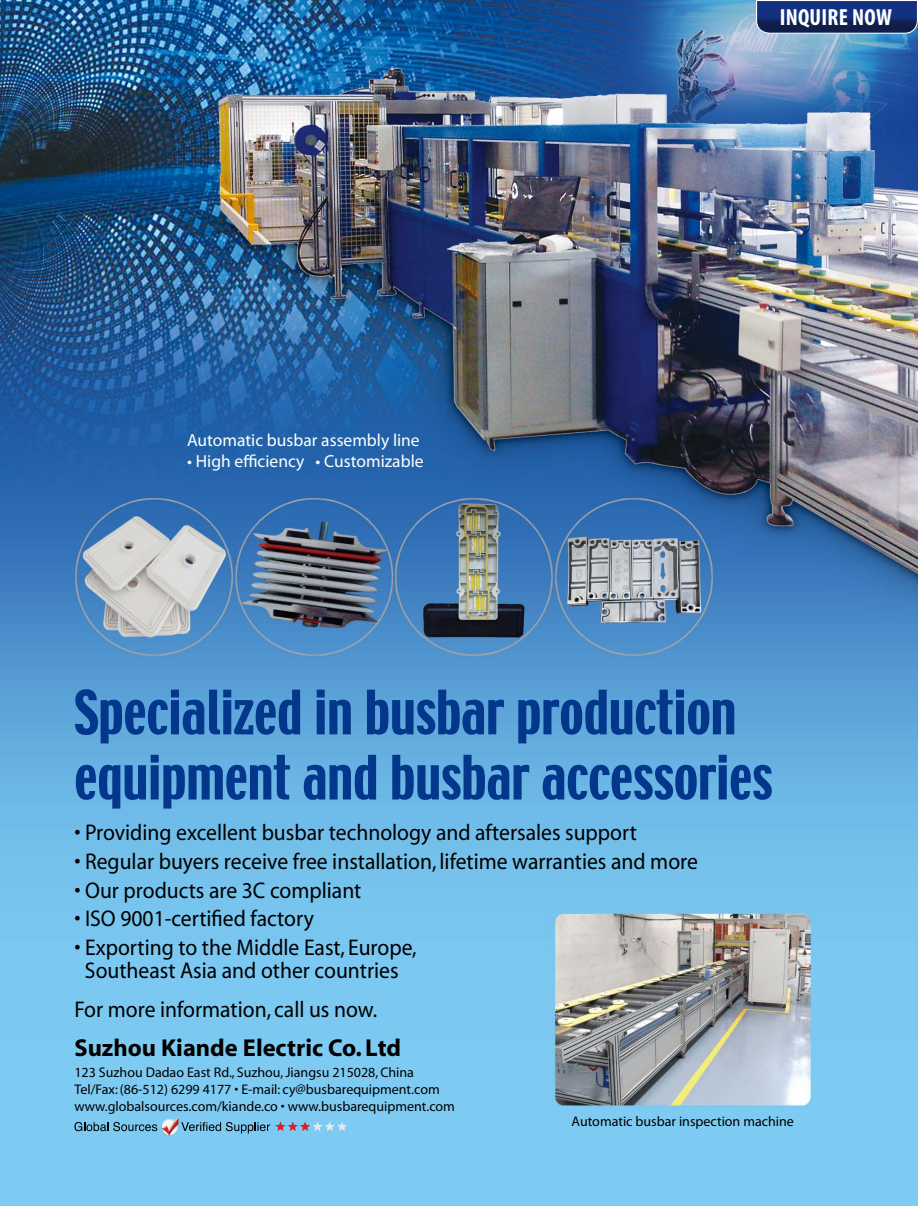
<style>
.page{position:relative;width:918px;height:1206px;background:#fff}
.page>*{position:absolute;margin:0;border:0;box-sizing:border-box;transform-origin:0 0}
.t1{font:54.25px/65.1px "Techno";color:#03378b;scale:.95 1}
.t2{font:700 24.5px "Myriad";color:#000}
.t3{font:700 condensed 23.45px "Myriad Pro";letter-spacing:.01em;color:#fff}
.t4{font:22.75px/23.6px "Myriad";color:#000;text-align:center;scale:.95 1}
.t5{font:17.5px "Myriad Pro";color:#fff}
.t6{font:14px/16.8px "Myriad";color:#000}
.t7{font:14px "Myriad Pro";color:#000}
</style>
<div class="page">
<img style="left:0;top:0;width:918px;height:1205px">
<svg style="left:74px;top:1121px;width:83px;height:10px"></svg>
<img style="left:161px;top:1117px;width:17px;height:18px">
<svg style="left:181px;top:1121px;width:166px;height:12px;background:#77a8c6"></svg>
<svg style="left:755px;top:0;width:163px;height:34px;background:#253b78"></svg>
<p class="t3" style="left:780px;top:2px;width:114px">INQUIRE NOW</p>
<p class="t5" style="left:187px;top:430px;width:234px">Automatic busbar assembly line</p>
<p class="t5" style="left:187px;top:451px;width:238px">• High efficiency • Customizable</p>
<h1 class="t1" style="left:74px;top:682px;width:736px">Specialized in busbar production equipment and busbar accessories</h1>
<p class="t4" style="left:74px;top:822px;width:593px">• Providing excellent busbar technology and aftersales support</p>
<p class="t4" style="left:74px;top:850px;width:658px">• Regular buyers receive free installation, lifetime warranties and more</p>
<p class="t4" style="left:74px;top:879px;width:304px">• Our products are 3C compliant</p>
<p class="t4" style="left:74px;top:907px;width:253px">• ISO 9001-certified factory</p>
<p class="t4" style="left:74px;top:936px;width:362px">• Exporting to the Middle East, Europe,<br>Southeast Asia and other countries</p>
<p class="t4" style="left:74px;top:998px;width:320px">For more information, call us now.</p>
<p class="t2" style="left:74px;top:1035px;width:328px">Suzhou Kiande Electric Co. Ltd</p>
<p class="t6" style="left:74px;top:1064px;width:382px">123 Suzhou Dadao East Rd., Suzhou, Jiangsu 215028, China<br>Tel/Fax: (86-512) 6299 4177 • E-mail: cy@busbarequipment.com www.globalsources.com/kiande.co • www.busbarequipment.com</p>
<p class="t7" style="left:571px;top:1112px;width:224px">Automatic busbar inspection machine</p>
</div>
